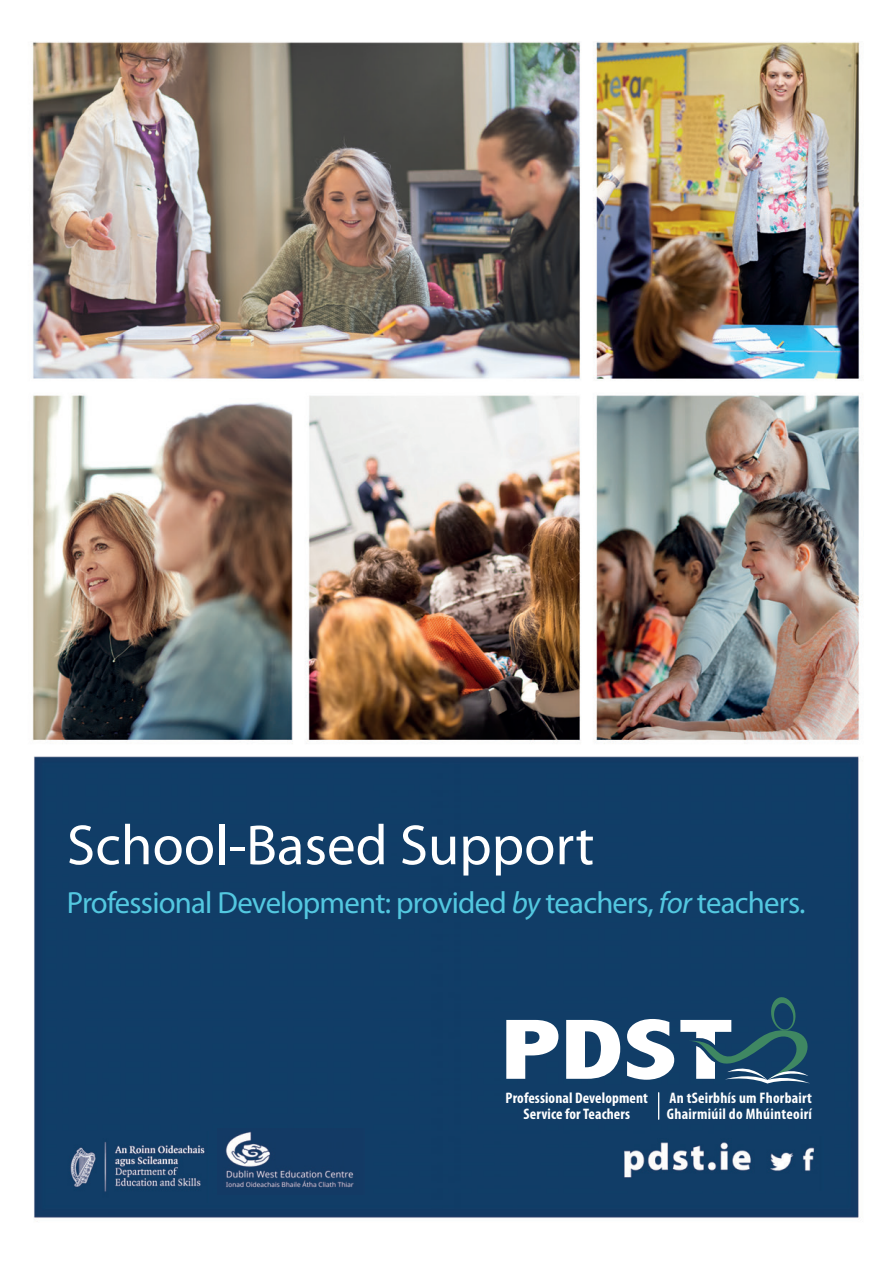
<style>
.page{position:relative;width:893px;height:1263px;background:#fff}
.page>*{position:absolute;margin:0;border:0;box-sizing:border-box;transform-origin:0 0}
.t1{font:57px "Myriad Pro";color:#fff}
.t2{font:30.75px "Myriad Pro";letter-spacing:-.025em;color:#53c8e0}
.t3{font:700 condensed 15.3px/16px "Myriad Pro";letter-spacing:.015em;color:#fff;text-align:center}
.s1{font-style:italic}
</style>
<div class="page">
<img style="left:32px;top:41px;width:831px;height:1177px">
<img style="left:594px;top:1137px;width:230px;height:54px">
<svg style="left:506px;top:1020px;width:52px;height:59px"></svg>
<svg style="left:566px;top:1020px;width:54px;height:59px"></svg>
<svg style="left:627px;top:1019px;width:47px;height:61px"></svg>
<svg style="left:680px;top:996px;width:134px;height:87px;background:#36607b"></svg>
<svg style="left:658px;top:1092px;width:1px;height:27px"></svg>
<img style="left:62px;top:1132px;width:146px;height:70px">
<img style="left:218px;top:1129px;width:146px;height:65px">
<h1 class="t1" style="left:67px;top:824px;width:529px">School-Based Support</h1>
<h2 class="t2" style="left:67px;top:891px;width:740px">Professional Development: provided <span class="s1">by</span> teachers, <span class="s1">for</span> teachers.</h2>
<p class="t3" style="left:506px;top:1091px;width:144px">Professional Development<br>Service for Teachers</p>
<p class="t3" style="left:667px;top:1090px;width:147px;line-height:16.8px;text-align:left">An tSeirbhís um Fhorbairt<br>Ghairmiúil do Mhúinteoirí</p>
</div>
